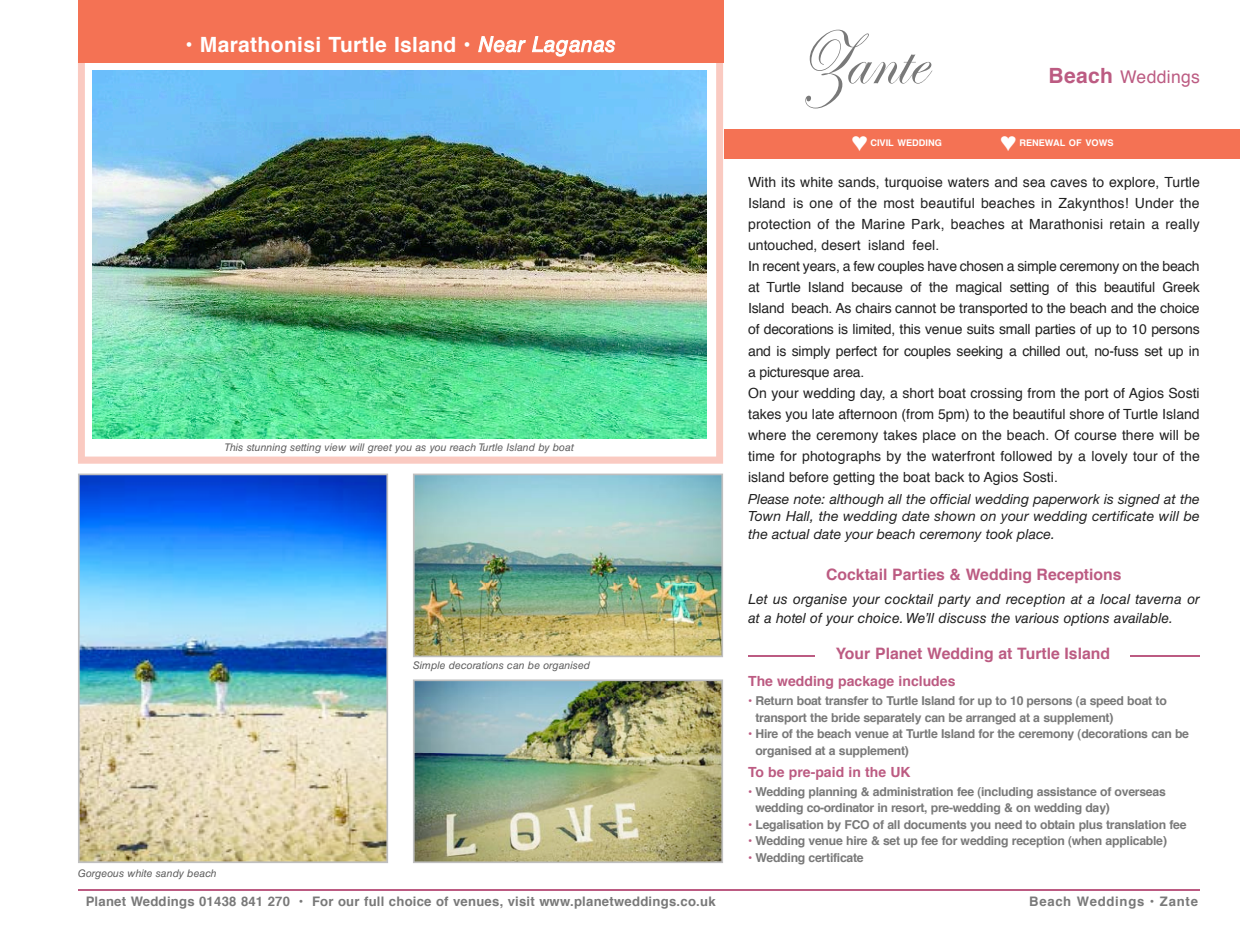
<style>
.page{position:relative;width:1241px;height:943px;background:#fff}
.page>*{position:absolute;margin:0;border:0;box-sizing:border-box;transform-origin:0 0}
.t1{font:78.75px "Edwardian Script ITC";color:#797979;scale:.9 1}
.t2{font:700 21px "Helvetica";letter-spacing:.015em;color:#fff}
.t3{font:17.5px "Helvetica";color:#bc5b82}
.t4{font:700 15.75px "Helvetica";color:#bc5b82}
.t5{font:14px/21px "Helvetica";color:#212121}
.t6{font:italic 14px/17.5px "Helvetica Neue LT Std";color:#212121;text-align:justify}
.t7{font:italic 14px/19.1px "Helvetica LT Std";color:#212121}
.t8{font:700 14px "Helvetica";color:#bc5b82}
.t9{font:700 13.12px "Helvetica";letter-spacing:.02em;color:#797979}
.t10{font:700 13.12px "Helvetica";letter-spacing:.05em;color:#797979}
.t11{font:700 12.25px/16.6px "Helvetica";letter-spacing:-.025em;color:#797979}
.t12{font:italic 10.5px "Helvetica LT Std";color:#5e5e5e}
.t13{font:700 9.1px "Helvetica";color:#fff}
.s1{font-family:"Helvetica LT Std";font-weight:400;font-style:italic}
.s2{font-weight:700;font-size:21px}
.s3{color:#bc5b82}
</style>
<div class="page">
<div style="left:687px;top:129px;width:552px;height:29px;background:#f47254"></div>
<svg style="left:78px;top:63px;width:645px;height:400px"></svg>
<img style="left:93px;top:71px;width:613px;height:368px">
<img style="left:413px;top:679px;width:310px;height:184px">
<img style="left:413px;top:473px;width:310px;height:184px">
<img style="left:78px;top:473px;width:310px;height:390px">
<div style="left:78px;top:0;width:645px;height:63px;background:#f47254"></div>
<hr style="left:78px;top:889px;width:1121px;height:1px;background:#bc5b82">
<hr style="left:748px;top:655px;width:451px;height:1px;background:#bc5b82">
<div style="left:815px;top:642px;width:314px;height:25px;background:#fff"></div>
<h2 class="t2" style="left:185px;top:35px;width:432px">• Marathonisi Turtle Island • <span class="s1">Near Laganas</span></h2>
<h1 class="t1" style="left:798px;top:16px;width:143px">Zante</h1>
<p class="t3" style="left:1048px;top:70px;width:153px"><span class="s2">Beach</span> We d d in g s</p>
<p class="t12" style="left:224px;top:443px;width:351px">This stunning setting view will greet you as you reach Turtle Island by boat</p>
<p class="t12" style="left:78px;top:869px;width:140px">Gorgeous white sandy beach</p>
<p class="t12" style="left:413px;top:661px;width:179px">Simple decorations can be organised</p>
<p class="t13" style="left:870px;top:139px;width:73px">CIVIL WEDDING</p>
<p class="t13" style="left:1019px;top:139px;width:96px">RENEWAL OF VOWS</p>
<p class="t5" style="left:748px;top:173px;width:453px">With its white sands, turquoise waters and sea caves to explore, Turtle Island is one of the most beautiful beaches in Zakynthos! Under the protection of the Marine Park, beaches at Marathonisi retain a really untouched, desert island feel.<br>In recent years, a few couples have chosen a simple ceremony on the beach at Tu rtle Is la n d because of the magical setting of this beautiful Greek Is la n d beach. As chairs cannot be transported to the beach and the choice of decorations is limited, this venue suits small parties of up to 10 persons and is simply perfect for couples seeking a chilled out, no-fuss set up in a picturesque area.<br>On your wedding day, a short boat crossing from the port of Agios Sosti takes you late afternoon (from 5pm) to the beautiful shore of Turtle Island where the ceremony takes place on the beach. Of course there will be time for photographs by the waterfront followed by a lovely tour of the island before getting the boat back to Agios Sosti.</p>
<p class="t6" style="left:748px;top:492px;width:453px">Please note: although all the official wedding paperwork is signed at the Town Hall, the wedding date shown on your wedding certificate will be the actual date your beach ceremony took place.</p>
<p class="t4" style="left:826px;top:567px;width:297px">Cocktail Parties &amp; Wedding Receptions</p>
<p class="t7" style="left:748px;top:591px;width:453px">Let us organise your cocktail party and reception at a local taverna or at a hotel of your choice. We’ll discuss the various options available.</p>
<p class="t4" style="left:835px;top:646px;width:276px">Your Planet Wedding at Turtle Island</p>
<p class="t8" style="left:748px;top:675px;width:209px">The wedding package includes</p>
<p class="t11" style="left:755px;top:693px;width:413px;text-indent:-7px"><span class="s3">•</span> Return boat transfer to Turtle Island for up to 10 persons (a speed boat to transport the bride separately can be arranged at a supplement)</p>
<p class="t11" style="left:755px;top:726px;width:435px;text-indent:-7px"><span class="s3">•</span> Hire of the beach venue at Turtle Island for the ceremony (decorations can be organised at a supplement)</p>
<p class="t8" style="left:748px;top:765px;width:164px">To be pre-paid in the UK</p>
<p class="t11" style="left:755px;top:784px;width:412px;text-indent:-7px"><span class="s3">•</span> Wedding planning &amp; administration fee (including assistance of overseas wedding co-ordinator in resort, pre-wedding &amp; on wedding day)</p>
<p class="t11" style="left:748px;top:817px;width:440px"><span class="s3">•</span> Legalisation by FCO of all documents you need to obtain plus translation fee</p>
<p class="t11" style="left:748px;top:833px;width:420px"><span class="s3">•</span> Wedding venue hire &amp; set up fee for wedding reception (when applicable)</p>
<p class="t11" style="left:748px;top:850px;width:117px"><span class="s3">•</span> Wedding certificate</p>
<p class="t9" style="left:86px;top:895px;width:631px">Planet Weddings 01438 841 270 • For our full choice of venues, visit www.p la n e tw e d d in g s .c o .u k</p>
<p class="t10" style="left:1028px;top:895px;width:170px">Beach Weddings • Zante</p>
</div>
